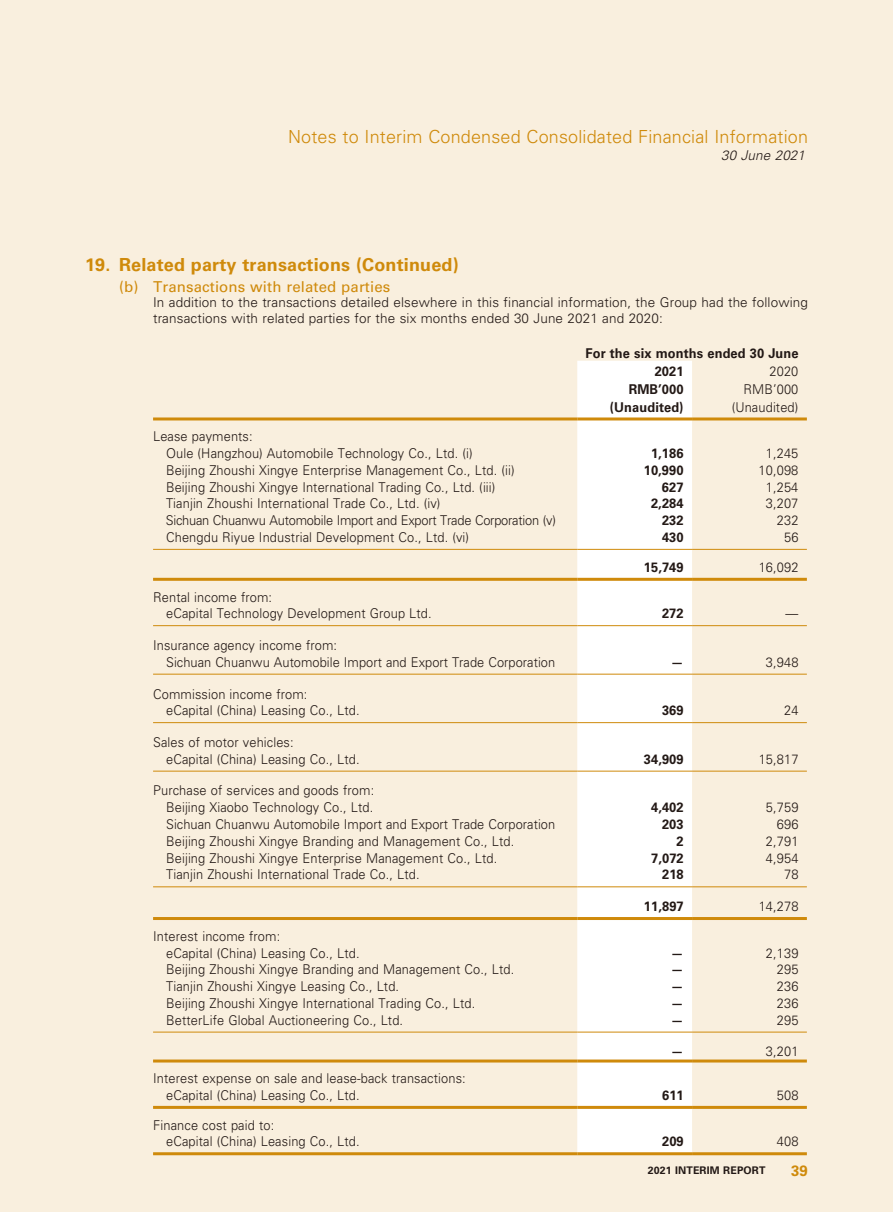
<style>
.page{position:relative;width:893px;height:1212px;background:#f9efde}
.page>*{position:absolute;margin:0;border:0;box-sizing:border-box;transform-origin:0 0}
.t1{font:300 18px "Univers";letter-spacing:.01em;color:#cf8a0b}
.t2{font:700 18px "Univers";letter-spacing:.01em;color:#cf8a0b}
.t3{font:15px "Univers";letter-spacing:.01em;color:#cf8a0b}
.t4{font:700 15px "Univers";color:#cf8a0b}
.t5{font:300 13.5px/16.8px "Univers";letter-spacing:.01em;color:#231916;scale:.95 1}
.t6{font:300 13.5px/15.8px "Univers";letter-spacing:.01em;color:#231916}
.t7{font:700 13.5px/18px "Univers";letter-spacing:.01em;color:#231916;scale:.95 1}
.t8{font:300 13.5px "Univers";letter-spacing:-.015em;color:#231916;scale:.95 1}
.t9{font:italic 300 13.5px "Univers";letter-spacing:.01em;color:#231916}
.t10{font:700 10.5px "Univers";letter-spacing:.015em;color:#231916}
</style>
<div class="page">
<div style="left:577px;top:361px;width:115px;height:791px;background:#fff"></div>
<hr style="left:153px;top:549px;width:424px;height:1px;background:#cf8a0b">
<hr style="left:577px;top:549px;width:115px;height:1px;background:#cf8a0b">
<hr style="left:692px;top:549px;width:115px;height:1px;background:#cf8a0b">
<hr style="left:153px;top:578px;width:424px;height:3px;background:#cf8a0b">
<hr style="left:577px;top:578px;width:115px;height:3px;background:#cf8a0b">
<hr style="left:692px;top:578px;width:115px;height:3px;background:#cf8a0b">
<hr style="left:153px;top:625px;width:424px;height:1px;background:#cf8a0b">
<hr style="left:577px;top:625px;width:115px;height:1px;background:#cf8a0b">
<hr style="left:692px;top:625px;width:115px;height:1px;background:#cf8a0b">
<hr style="left:153px;top:674px;width:424px;height:1px;background:#cf8a0b">
<hr style="left:577px;top:674px;width:115px;height:1px;background:#cf8a0b">
<hr style="left:692px;top:674px;width:115px;height:1px;background:#cf8a0b">
<hr style="left:153px;top:722px;width:424px;height:1px;background:#cf8a0b">
<hr style="left:577px;top:722px;width:115px;height:1px;background:#cf8a0b">
<hr style="left:692px;top:722px;width:115px;height:1px;background:#cf8a0b">
<hr style="left:153px;top:771px;width:424px;height:1px;background:#cf8a0b">
<hr style="left:577px;top:771px;width:115px;height:1px;background:#cf8a0b">
<hr style="left:692px;top:771px;width:115px;height:1px;background:#cf8a0b">
<hr style="left:153px;top:886px;width:424px;height:1px;background:#cf8a0b">
<hr style="left:577px;top:886px;width:115px;height:1px;background:#cf8a0b">
<hr style="left:692px;top:886px;width:115px;height:1px;background:#cf8a0b">
<hr style="left:153px;top:917px;width:424px;height:3px;background:#cf8a0b">
<hr style="left:577px;top:917px;width:115px;height:3px;background:#cf8a0b">
<hr style="left:692px;top:917px;width:115px;height:3px;background:#cf8a0b">
<hr style="left:153px;top:1032px;width:424px;height:1px;background:#cf8a0b">
<hr style="left:577px;top:1032px;width:115px;height:1px;background:#cf8a0b">
<hr style="left:692px;top:1032px;width:115px;height:1px;background:#cf8a0b">
<hr style="left:153px;top:1059px;width:424px;height:3px;background:#cf8a0b">
<hr style="left:577px;top:1059px;width:115px;height:3px;background:#cf8a0b">
<hr style="left:692px;top:1059px;width:115px;height:3px;background:#cf8a0b">
<hr style="left:153px;top:1106px;width:424px;height:3px;background:#cf8a0b">
<hr style="left:577px;top:1106px;width:115px;height:3px;background:#cf8a0b">
<hr style="left:692px;top:1106px;width:115px;height:3px;background:#cf8a0b">
<hr style="left:153px;top:1152px;width:424px;height:3px;background:#cf8a0b">
<hr style="left:577px;top:1152px;width:115px;height:3px;background:#cf8a0b">
<hr style="left:692px;top:1152px;width:115px;height:3px;background:#cf8a0b">
<hr style="left:153px;top:417px;width:424px;height:3px;background:#cf8a0b">
<hr style="left:577px;top:417px;width:115px;height:3px;background:#cf8a0b">
<hr style="left:692px;top:417px;width:115px;height:3px;background:#cf8a0b">
<h1 class="t1" style="left:288px;top:126px;width:521px">Notes to Interim Condensed Consolidated Financial Information</h1>
<p class="t9" style="left:721px;top:148px;width:85px">30 June 2021</p>
<h1 class="t2" style="left:85px;top:254px;width:375px">19. Related party transactions (Continued)</h1>
<p class="t3" style="left:119px;top:277px;width:273px">(b) Transactions with related parties</p>
<p class="t6" style="left:153px;top:295px;width:656px">In addition to the transactions detailed elsewhere in this financial information, the Group had the following transactions with related parties for the six months ended 30 June 2021 and 2020:</p>
<p class="t7" style="left:655px;top:344px;width:153px;text-indent:-69px">For the six months ended 30 June<br>2021</p>
<p class="t5" style="left:769px;top:363px;width:32px">2020</p>
<p class="t5" style="left:166px;top:428px;width:324px;text-indent:-13px">Lease payments:<br>Oule (Hangzhou) Automobile Technology Co., Ltd. (i)</p>
<p class="t7" style="left:629px;top:380px;width:59px">RMB’000</p>
<p class="t5" style="left:743px;top:380px;width:59px">RMB’000</p>
<p class="t7" style="left:610px;top:398px;width:79px">(Unaudited)</p>
<p class="t5" style="left:732px;top:398px;width:72px">(Unaudited)</p>
<p class="t7" style="left:651px;top:444px;width:36px">1,186</p>
<p class="t5" style="left:766px;top:445px;width:36px">1,245</p>
<p class="t5" style="left:166px;top:462px;width:368px">Beijing Zhoushi Xingye Enterprise Management Co., Ltd. (ii)</p>
<p class="t7" style="left:644px;top:461px;width:43px">10,990</p>
<p class="t5" style="left:759px;top:462px;width:43px">10,098</p>
<p class="t5" style="left:166px;top:478px;width:348px">Beijing Zhoushi Xingye International Trading Co., Ltd. (iii)</p>
<p class="t7" style="left:662px;top:478px;width:24px">627</p>
<p class="t5" style="left:766px;top:478px;width:36px">1,254</p>
<p class="t5" style="left:166px;top:495px;width:290px">Tianjin Zhoushi International Trade Co., Ltd. (iv)</p>
<p class="t7" style="left:651px;top:495px;width:36px">2,284</p>
<p class="t5" style="left:766px;top:495px;width:36px">3,207</p>
<p class="t8" style="left:166px;top:512px;width:412px">Sichuan Chuanwu Automobile Import and Export Trade Corporation (v)</p>
<p class="t7" style="left:662px;top:512px;width:24px">232</p>
<p class="t5" style="left:777px;top:512px;width:24px">232</p>
<p class="t5" style="left:166px;top:529px;width:320px">Chengdu Riyue Industrial Development Co., Ltd. (vi)</p>
<p class="t7" style="left:662px;top:528px;width:24px">430</p>
<p class="t5" style="left:784px;top:529px;width:17px">56</p>
<p class="t7" style="left:644px;top:558px;width:43px">15,749</p>
<p class="t5" style="left:759px;top:559px;width:43px">16,092</p>
<p class="t5" style="left:166px;top:588px;width:281px;text-indent:-13px">Rental income from:<br>eCapital Technology Development Group Ltd.</p>
<p class="t7" style="left:662px;top:605px;width:24px">272</p>
<p class="t5" style="left:786px;top:605px;width:15px">—</p>
<p class="t5" style="left:166px;top:637px;width:411px;text-indent:-13px">Insurance agency income from:<br>Sichuan Chuanwu Automobile Import and Export Trade Corporation</p>
<p class="t5" style="left:166px;top:685px;width:205px;text-indent:-13px">Commission income from:<br>eCapital (China) Leasing Co., Ltd.</p>
<p class="t5" style="left:166px;top:734px;width:205px;text-indent:-13px">Sales of motor vehicles:<br>eCapital (China) Leasing Co., Ltd.</p>
<p class="t5" style="left:153px;top:782px;width:234px;text-align:right">Purchase of services and goods from:<br>Beijing Xiaobo Technology Co., Ltd.</p>
<p class="t7" style="left:671px;top:653px;width:15px">—</p>
<p class="t5" style="left:766px;top:654px;width:36px">3,948</p>
<p class="t7" style="left:662px;top:702px;width:24px">369</p>
<p class="t5" style="left:784px;top:702px;width:17px">24</p>
<p class="t7" style="left:644px;top:750px;width:43px">34,909</p>
<p class="t5" style="left:759px;top:751px;width:43px">15,817</p>
<p class="t7" style="left:651px;top:799px;width:36px">4,402</p>
<p class="t5" style="left:766px;top:799px;width:36px">5,759</p>
<p class="t5" style="left:166px;top:816px;width:411px">Sichuan Chuanwu Automobile Import and Export Trade Corporation</p>
<p class="t7" style="left:662px;top:815px;width:24px">203</p>
<p class="t5" style="left:777px;top:816px;width:24px">696</p>
<p class="t5" style="left:166px;top:833px;width:368px">Beijing Zhoushi Xingye Branding and Management Co., Ltd.</p>
<p class="t7" style="left:677px;top:832px;width:9px">2</p>
<p class="t5" style="left:766px;top:833px;width:36px">2,791</p>
<p class="t5" style="left:166px;top:849px;width:350px">Beijing Zhoushi Xingye Enterprise Management Co., Ltd.</p>
<p class="t7" style="left:651px;top:849px;width:36px">7,072</p>
<p class="t5" style="left:766px;top:849px;width:36px">4,954</p>
<p class="t5" style="left:166px;top:866px;width:268px">Tianjin Zhoushi International Trade Co., Ltd.</p>
<p class="t7" style="left:662px;top:866px;width:24px">218</p>
<p class="t5" style="left:784px;top:866px;width:17px">78</p>
<p class="t7" style="left:644px;top:897px;width:43px">11,897</p>
<p class="t5" style="left:759px;top:898px;width:43px">14,278</p>
<p class="t5" style="left:166px;top:927px;width:205px;text-indent:-13px">Interest income from:<br>eCapital (China) Leasing Co., Ltd.</p>
<p class="t7" style="left:671px;top:944px;width:15px">—</p>
<p class="t5" style="left:766px;top:944px;width:36px">2,139</p>
<p class="t5" style="left:166px;top:961px;width:368px">Beijing Zhoushi Xingye Branding and Management Co., Ltd.</p>
<p class="t7" style="left:671px;top:961px;width:15px">—</p>
<p class="t5" style="left:777px;top:961px;width:24px">295</p>
<p class="t5" style="left:166px;top:978px;width:247px">Tianjin Zhoushi Xingye Leasing Co., Ltd.</p>
<p class="t7" style="left:671px;top:977px;width:15px">—</p>
<p class="t5" style="left:777px;top:978px;width:24px">236</p>
<p class="t5" style="left:166px;top:995px;width:327px">Beijing Zhoushi Xingye International Trading Co., Ltd.</p>
<p class="t7" style="left:671px;top:994px;width:15px">—</p>
<p class="t5" style="left:777px;top:995px;width:24px">236</p>
<p class="t5" style="left:166px;top:1011px;width:251px">BetterLife Global Auctioneering Co., Ltd.</p>
<p class="t7" style="left:671px;top:1011px;width:15px">—</p>
<p class="t5" style="left:777px;top:1011px;width:24px">295</p>
<p class="t7" style="left:671px;top:1043px;width:15px">—</p>
<p class="t5" style="left:766px;top:1043px;width:36px">3,201</p>
<p class="t5" style="left:166px;top:1070px;width:317px;text-indent:-13px">Interest expense on sale and lease-back transactions: eCapital (China) Leasing Co., Ltd.</p>
<p class="t7" style="left:662px;top:1086px;width:24px">611</p>
<p class="t5" style="left:777px;top:1087px;width:24px">508</p>
<p class="t5" style="left:166px;top:1116px;width:205px;text-indent:-13px">Finance cost paid to:<br>eCapital (China) Leasing Co., Ltd.</p>
<p class="t7" style="left:662px;top:1133px;width:24px">209</p>
<p class="t5" style="left:777px;top:1133px;width:24px">408</p>
<p class="t10" style="left:648px;top:1164px;width:119px">2021 INTERIM REPORT</p>
<p class="t4" style="left:791px;top:1162px;width:18px">39</p>
</div>
